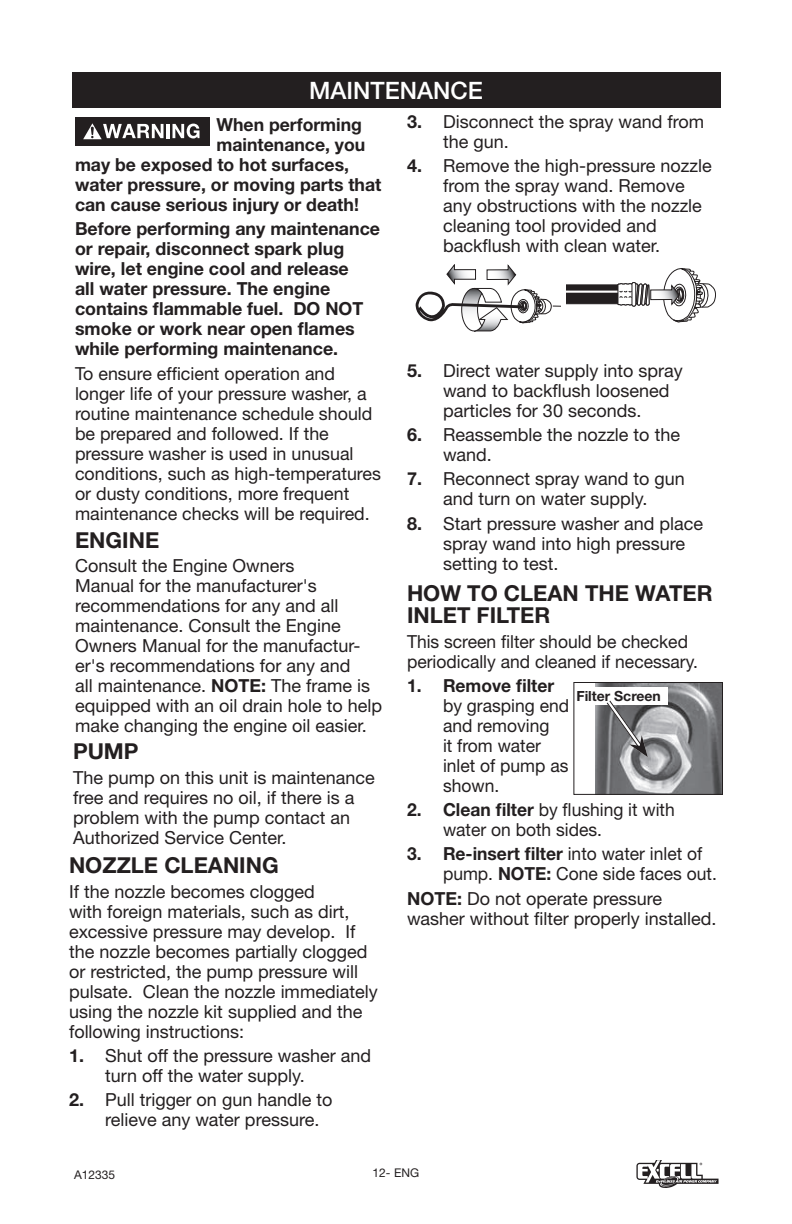
<style>
.page{position:relative;width:792px;height:1224px;background:#fff}
.page>*{position:absolute;margin:0;border:0;box-sizing:border-box;transform-origin:0 0}
.t1{font:500 24px "Helvetica Neue";color:#fff}
.t2{font:700 22px/22px "Helvetica Neue";color:#231f20}
.t3{font:18px/20px "Helvetica Neue";color:#231f20}
.t4{font:700 18px/20px "Helvetica Neue";color:#231f20}
.t5{font:700 14px "Helvetica Neue";color:#231f20}
.t6{font:12px "Helvetica Neue";color:#231f20}
.s1{font-weight:700}
</style>
<div class="page">
<svg style="left:636px;top:1160px;width:83px;height:28px"></svg>
<div style="left:72px;top:72px;width:648px;height:36px;background:#231f20"></div>
<svg style="left:416px;top:264px;width:300px;height:68px"></svg>
<div style="left:75px;top:117px;width:134px;height:29px;background:#231f20"></div>
<hr style="left:167px;top:124px;width:3px;height:14px;background:#fff">
<svg style="left:173px;top:124px;width:27px;height:15px"></svg>
<svg style="left:83px;top:123px;width:81px;height:16px"></svg>
<img style="left:595px;top:684px;width:126px;height:109px">
<div style="left:573px;top:682px;width:150px;height:113px;border:1px solid #231f20"></div>
<div style="left:576px;top:687px;width:92px;height:18px;background:#fff"></div>
<svg style="left:603px;top:700px;width:51px;height:62px;background:#88898b"></svg>
<h1 class="t1" style="left:309px;top:76px;width:175px">MAINTENANCE</h1>
<p class="t4" style="left:216px;top:114px;width:147px">When performing</p>
<p class="t4" style="left:216px;top:134px;width:150px">maintenance, you</p>
<p class="t4" style="left:75px;top:154px;width:276px">may be exposed to hot surfaces,</p>
<p class="t4" style="left:75px;top:174px;width:308px">water pressure, or moving parts that</p>
<p class="t4" style="left:75px;top:194px;width:285px">can cause serious injury or death!</p>
<p class="t4" style="left:75px;top:219px;width:307px">Before performing any maintenance or repair, disconnect spark plug wire, let engine cool and release<br>all water pressure. The engine contains flammable fuel. DO NOT smoke or work near open flames while performing maintenance.</p>
<p class="t3" style="left:75px;top:363px;width:308px">To ensure efficient operation and longer life of your pressure washer, a routine maintenance schedule should be prepared and followed. If the pressure washer is used in unusual conditions, such as high-temperatures or dusty conditions, more frequent maintenance checks will be required.</p>
<p class="t2" style="left:75px;top:529px;width:86px">ENGINE</p>
<p class="t3" style="left:75px;top:556px;width:309px">Consult the Engine Owners<br>Manual for the manufacturer's recommendations for any and all maintenance. Consult the Engine Owners Manual for the manufactur&shy;er's recommendations for any and<br>all maintenance. <span class="s1">NOTE:</span> The frame is equipped with an oil drain hole to help make changing the engine oil easier.</p>
<p class="t2" style="left:73px;top:740px;width:67px">PUMP</p>
<p class="t3" style="left:73px;top:767px;width:303px">The pump on this unit is maintenance free and requires no oil, if there is a problem with the pump contact an Authorized Service Center.</p>
<p class="t2" style="left:69px;top:854px;width:211px">NOZZLE CLEANING</p>
<p class="t3" style="left:69px;top:881px;width:310px">If the nozzle becomes clogged<br>with foreign materials, such as dirt, excessive pressure may develop. If the nozzle becomes partially clogged or restricted, the pump pressure will pulsate. Clean the nozzle immediately using the nozzle kit supplied and the following instructions:</p>
<p class="t3" style="left:105px;top:1045px;width:268px;text-indent:-36px"><span class="s1">1.</span> Shut off the pressure washer and turn off the water supply.</p>
<p class="t3" style="left:105px;top:1090px;width:229px;text-indent:-36px"><span class="s1">2.</span> Pull trigger on gun handle to relieve any water pressure.</p>
<p class="t3" style="left:443px;top:112px;width:263px;text-indent:-36px"><span class="s1">3.</span> Disconnect the spray wand from the gun.</p>
<p class="t3" style="left:443px;top:156px;width:270px;text-indent:-36px"><span class="s1">4.</span> Remove the high-pressure nozzle from the spray wand. Remove any obstructions with the nozzle cleaning tool provided and backflush with clean water.</p>
<p class="t3" style="left:443px;top:360px;width:241px;text-indent:-36px"><span class="s1">5.</span> Direct water supply into spray wand to backflush loosened particles for 30 seconds.</p>
<p class="t3" style="left:443px;top:424px;width:239px;text-indent:-36px"><span class="s1">6.</span> Reassemble the nozzle to the wand.</p>
<p class="t3" style="left:407px;top:469px;width:279px;text-align:center"><span class="s1">7.</span> Reconnect spray wand to gun and turn on water supply.</p>
<p class="t3" style="left:443px;top:513px;width:262px;text-indent:-36px"><span class="s1">8.</span> Start pressure washer and place spray wand into high pressure setting to test.</p>
<p class="t2" style="left:407px;top:582px;width:307px">HOW TO CLEAN THE WATER<br>INLET FILTER</p>
<p class="t3" style="left:407px;top:631px;width:293px">This screen filter should be checked periodically and cleaned if necessary.</p>
<p class="t4" style="left:407px;top:675px;width:149px">1. Remove filter</p>
<p class="t3" style="left:443px;top:695px;width:128px">by grasping end and removing<br>it from water inlet of pump as shown.</p>
<p class="t3" style="left:443px;top:800px;width:233px;text-indent:-36px"><span class="s1">2. Clean filter</span> by flushing it with water on both sides.</p>
<p class="t3" style="left:443px;top:844px;width:275px;text-indent:-36px"><span class="s1">3. Re-insert filter</span> into water inlet of pump. <span class="s1">NOTE:</span> Cone side faces out.</p>
<p class="t3" style="left:407px;top:888px;width:311px"><span class="s1">NOTE:</span> Do not operate pressure washer without filter properly installed.</p>
<p class="t5" style="left:576px;top:687px;width:86px">Filter Screen</p>
<p class="t6" style="left:74px;top:1167px;width:43px">A12335</p>
<p class="t6" style="left:373px;top:1166px;width:48px">12- ENG</p>
</div>
